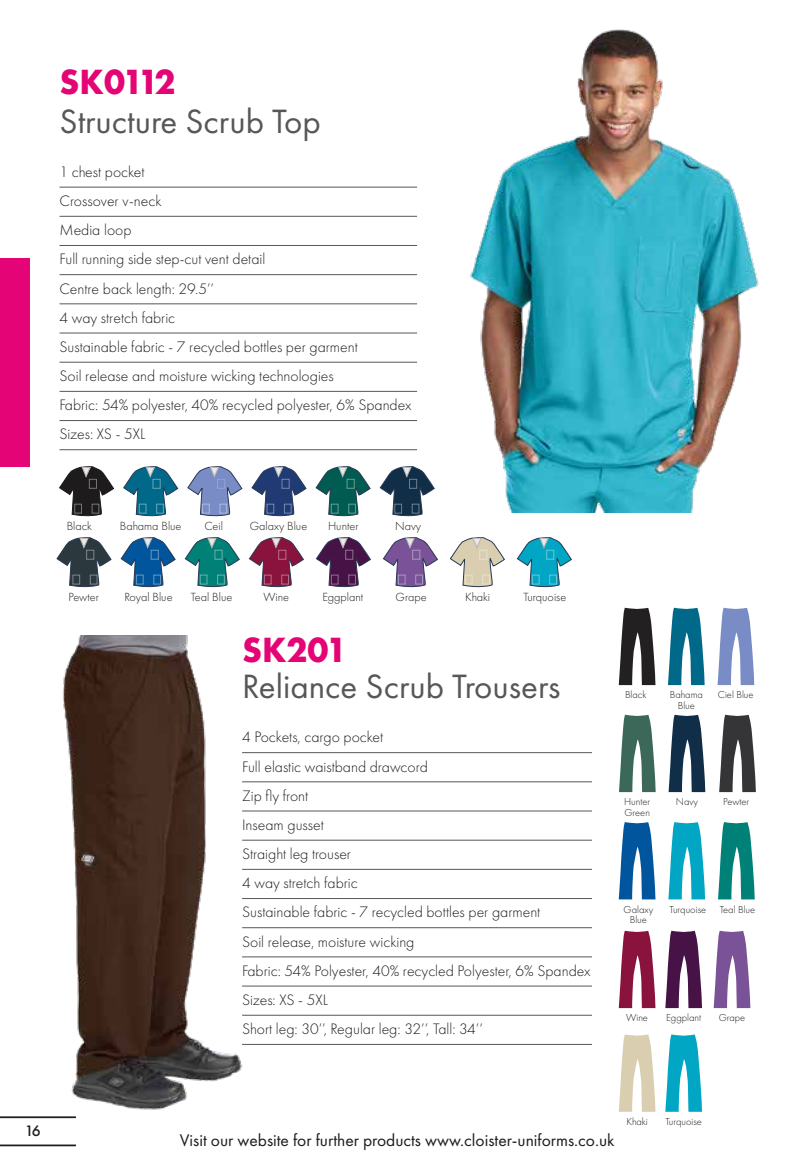
<style>
.page{position:relative;width:794px;height:1166px;background:#fff}
.page>*{position:absolute;margin:0;border:0;box-sizing:border-box;transform-origin:0 0}
.t1{font:700 36.4px "Futura PT";color:#e50475;scale:.96 1}
.t2{font:35px "Futura PT";color:#575756}
.t3{font:17.5px "Futura PT";color:#1d1d1b}
.t4{font:300 15.75px/29.2px "Futura PT";color:#1d1d1b}
.t5{font:500 15.75px "Futura PT";color:#1d1d1b}
.t6{font:300 12.25px "Futura PT";color:#1d1d1b}
.t7{font:300 10.5px/10.5px "Futura PT";color:#1d1d1b;text-align:center}
</style>
<div class="page">
<hr style="left:0;top:1144px;width:76px;height:2px;background:#1d1d1b">
<hr style="left:0;top:1116px;width:76px;height:2px;background:#1d1d1b">
<div style="left:0;top:258px;width:30px;height:208px;background:#e50475"></div>
<img style="left:470px;top:29px;width:289px;height:483px">
<img style="left:63px;top:635px;width:192px;height:475px">
<hr style="left:60px;top:187px;width:357px;height:1px;background:#575756">
<hr style="left:60px;top:216px;width:357px;height:1px;background:#575756">
<hr style="left:60px;top:245px;width:357px;height:1px;background:#575756">
<hr style="left:60px;top:274px;width:357px;height:1px;background:#575756">
<hr style="left:60px;top:303px;width:357px;height:1px;background:#575756">
<hr style="left:60px;top:333px;width:357px;height:1px;background:#575756">
<hr style="left:60px;top:362px;width:357px;height:1px;background:#575756">
<hr style="left:60px;top:391px;width:357px;height:1px;background:#575756">
<hr style="left:60px;top:420px;width:357px;height:1px;background:#575756">
<hr style="left:60px;top:449px;width:357px;height:1px;background:#575756">
<svg style="left:59px;top:466px;width:55px;height:51px"></svg>
<svg style="left:123px;top:466px;width:55px;height:51px"></svg>
<svg style="left:187px;top:466px;width:55px;height:51px"></svg>
<svg style="left:251px;top:466px;width:55px;height:51px"></svg>
<svg style="left:315px;top:466px;width:55px;height:51px"></svg>
<svg style="left:380px;top:466px;width:55px;height:51px"></svg>
<svg style="left:56px;top:537px;width:55px;height:51px"></svg>
<svg style="left:121px;top:537px;width:54px;height:51px"></svg>
<svg style="left:185px;top:537px;width:55px;height:51px"></svg>
<svg style="left:249px;top:537px;width:55px;height:51px"></svg>
<svg style="left:316px;top:537px;width:55px;height:51px"></svg>
<svg style="left:383px;top:537px;width:55px;height:51px"></svg>
<svg style="left:450px;top:537px;width:55px;height:51px"></svg>
<div style="left:465px;top:575px;width:7px;height:9px;border:1px solid #fff"></div>
<div style="left:482px;top:575px;width:8px;height:9px;border:1px solid #fff"></div>
<div style="left:479px;top:550px;width:8px;height:9px;border:1px solid #fff"></div>
<svg style="left:517px;top:537px;width:55px;height:51px"></svg>
<hr style="left:242px;top:752px;width:350px;height:1px;background:#575756">
<hr style="left:242px;top:781px;width:350px;height:1px;background:#575756">
<hr style="left:242px;top:810px;width:350px;height:1px;background:#575756">
<hr style="left:242px;top:840px;width:350px;height:1px;background:#575756">
<hr style="left:242px;top:869px;width:350px;height:1px;background:#575756">
<hr style="left:242px;top:898px;width:350px;height:1px;background:#575756">
<hr style="left:242px;top:927px;width:350px;height:1px;background:#575756">
<hr style="left:242px;top:956px;width:350px;height:1px;background:#575756">
<hr style="left:242px;top:986px;width:350px;height:1px;background:#575756">
<hr style="left:242px;top:1015px;width:350px;height:1px;background:#575756">
<hr style="left:242px;top:1044px;width:350px;height:1px;background:#575756">
<svg style="left:719px;top:715px;width:37px;height:77px"></svg>
<svg style="left:619px;top:608px;width:36px;height:77px"></svg>
<svg style="left:668px;top:608px;width:36px;height:77px"></svg>
<svg style="left:717px;top:608px;width:37px;height:77px"></svg>
<svg style="left:668px;top:715px;width:37px;height:77px"></svg>
<svg style="left:619px;top:715px;width:36px;height:77px"></svg>
<svg style="left:619px;top:822px;width:36px;height:77px"></svg>
<svg style="left:668px;top:822px;width:37px;height:77px"></svg>
<svg style="left:619px;top:931px;width:36px;height:77px"></svg>
<svg style="left:718px;top:822px;width:36px;height:77px"></svg>
<svg style="left:665px;top:931px;width:37px;height:77px"></svg>
<svg style="left:713px;top:931px;width:37px;height:77px"></svg>
<svg style="left:619px;top:1034px;width:36px;height:78px"></svg>
<svg style="left:665px;top:1034px;width:37px;height:78px"></svg>
<h1 class="t1" style="left:60px;top:58px;width:122px">SK0112</h1>
<h2 class="t2" style="left:60px;top:100px;width:263px">Structure Scrub Top</h2>
<p class="t4" style="left:60px;top:157px;width:353px">1 chest pocket<br>Crossover v-neck<br>Media loop<br>Full running side step-cut vent detail<br>Centre back length: 29.5’’<br>4 way stretch fabric<br>Sustainable fabric - 7 recycled bottles per garment<br>Soil release and moisture wicking technologies<br>Fabric: 54% polyester, 40% recycled polyester, 6% Spandex<br>Sizes: XS - 5XL</p>
<p class="t6" style="left:67px;top:519px;width:27px">Black</p>
<p class="t6" style="left:120px;top:519px;width:63px">Bahama Blue</p>
<p class="t6" style="left:204px;top:519px;width:20px">Ceil</p>
<p class="t6" style="left:250px;top:519px;width:59px">Galaxy Blue</p>
<p class="t6" style="left:328px;top:519px;width:32px">Hunter</p>
<p class="t6" style="left:395px;top:519px;width:27px">Navy</p>
<p class="t6" style="left:69px;top:590px;width:32px">Pewter</p>
<p class="t6" style="left:124px;top:590px;width:50px">Royal Blue</p>
<p class="t6" style="left:191px;top:590px;width:43px">Teal Blue</p>
<p class="t6" style="left:263px;top:590px;width:27px">Wine</p>
<p class="t6" style="left:322px;top:590px;width:42px">Eggplant</p>
<p class="t6" style="left:395px;top:590px;width:33px">Grape</p>
<p class="t6" style="left:465px;top:590px;width:27px">Khaki</p>
<p class="t6" style="left:523px;top:590px;width:44px">Turquoise</p>
<h1 class="t1" style="left:242px;top:626px;width:111px">SK201</h1>
<h2 class="t2" style="left:242px;top:666px;width:320px">Reliance Scrub Trousers</h2>
<p class="t4" style="left:242px;top:722px;width:350px">4 Pockets, cargo pocket<br>Full elastic waistband drawcord<br>Zip fly front<br>Inseam gusset<br>Straight leg trouser<br>4 way stretch fabric<br>Sustainable fabric - 7 recycled bottles per garment<br>Soil release, moisture wicking<br>Fabric: 54% Polyester, 40% recycled Polyester, 6% Spandex<br>Sizes: XS - 5XL<br>Short leg: 30’’, Regular leg: 32’’, Tall: 34’’</p>
<p class="t7" style="left:625px;top:689px;width:23px">Black</p>
<p class="t7" style="left:670px;top:689px;width:35px">Bahama<br>Blue</p>
<p class="t7" style="left:718px;top:689px;width:37px">Ciel Blue</p>
<p class="t7" style="left:624px;top:796px;width:28px">Hunter</p>
<p class="t7" style="left:676px;top:796px;width:24px">Navy</p>
<p class="t7" style="left:624px;top:807px;width:27px">Green</p>
<p class="t7" style="left:723px;top:796px;width:28px">Pewter</p>
<p class="t7" style="left:623px;top:904px;width:31px">Galaxy<br>Blue</p>
<p class="t7" style="left:669px;top:904px;width:38px">Turquoise</p>
<p class="t7" style="left:719px;top:904px;width:37px">Teal Blue</p>
<p class="t7" style="left:626px;top:1012px;width:23px">Wine</p>
<p class="t7" style="left:666px;top:1012px;width:37px">Eggplant</p>
<p class="t7" style="left:718px;top:1012px;width:28px">Grape</p>
<p class="t5" style="left:25px;top:1121px;width:18px">16</p>
<p class="t3" style="left:180px;top:1130px;width:436px">Visit our website for further products www.cloister-uniforms.co.uk</p>
<p class="t7" style="left:626px;top:1116px;width:23px">Khaki</p>
<p class="t7" style="left:665px;top:1116px;width:38px">Turquoise</p>
</div>
